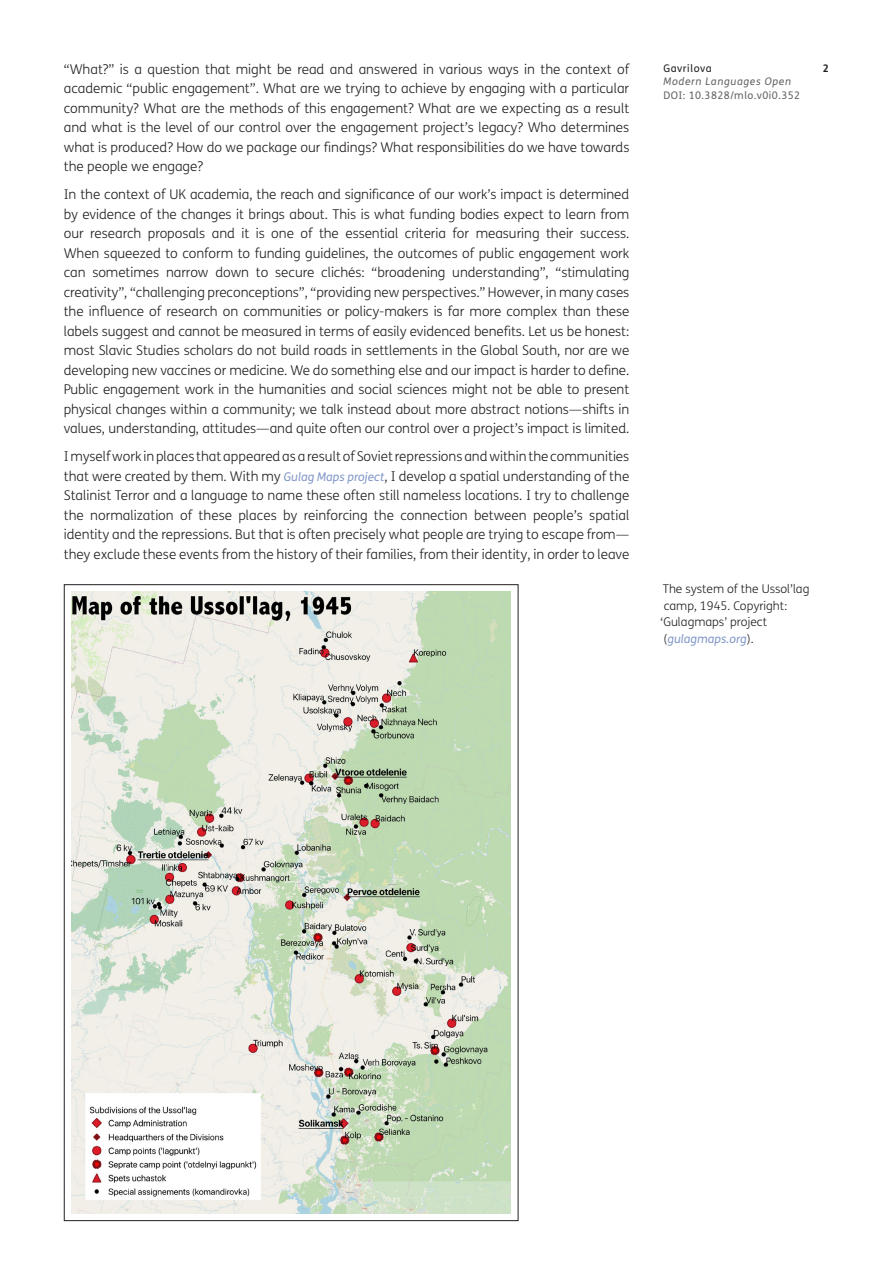
<style>
.page{position:relative;width:893px;height:1263px;background:#fff}
.page>*{position:absolute;margin:0;border:0;box-sizing:border-box;transform-origin:0 0}
.Body_Copy{font:300 13.5px/19.5px "FS Me";color:#231f20;text-align:justify}
.Figure_copy{font:300 12px/16.5px "FS Me";color:#231f20}
.t1{font:10.5px "FS Me";letter-spacing:.045em;color:#636366}
.t2{font:italic 10.5px "FS Me";letter-spacing:.06em;color:#636366}
.t3{font:10.5px "FS Me";letter-spacing:.06em;color:#231f20}
.Folio{font:700 10.5px "FS Me";color:#231f20}
.s1{font-weight:400;font-style:italic;font-size:12px;color:#8298c8}
.s2{font-weight:400;font-style:italic;color:#8298c8}
</style>
<div class="page">
<img style="left:71px;top:592px;width:440px;height:621px">
<p class="Body_Copy" style="left:64px;top:60px;width:567px">“What?” is a question that might be read and answered in various ways in the context of academic “public engagement”. What are we trying to achieve by engaging with a particular community? What are the methods of this engagement? What are we expecting as a result and what is the level of our control over the engagement project’s legacy? Who determines what is produced? How do we package our findings? What responsibilities do we have towards the people we engage?</p>
<p class="Body_Copy" style="left:64px;top:185px;width:567px">In the context of UK academia, the reach and significance of our work’s impact is determined by evidence of the changes it brings about. This is what funding bodies expect to learn from our research proposals and it is one of the essential criteria for measuring their success.<br>When squeezed to conform to funding guidelines, the outcomes of public engagement work can sometimes narrow down to secure clichés: “broadening understanding”, “stimulating creativity”, “challenging preconceptions”, “providing new perspectives.” However, in many cases the influence of research on communities or policy-makers is far more complex than these labels suggest and cannot be measured in terms of easily evidenced benefits. Let us be honest: most Slavic Studies scholars do not build roads in settlements in the Global South, nor are we developing new vaccines or medicine. We do something else and our impact is harder to define.<br>Public engagement work in the humanities and social sciences might not be able to present physical changes within a community; we talk instead about more abstract notions—shifts in values, understanding, attitudes—and quite often our control over a project’s impact is limited.</p>
<p class="Body_Copy" style="left:64px;top:447px;width:567px">I myself work in places that appeared as a result of Soviet repressions and within the communities that were created by them. With my <span class="s1">Gulag Maps project</span>, I develop a spatial understanding of the Stalinist Terror and a language to name these often still nameless locations. I try to challenge the normalization of these places by reinforcing the connection between people’s spatial identity and the repressions. But that is often precisely what people are trying to escape from— they exclude these events from the history of their families, from their identity, in order to leave</p>
<p class="t3" style="left:663px;top:62px;width:50px">Gavrilova</p>
<p class="Folio" style="left:823px;top:61px;width:8px">2</p>
<p class="t2" style="left:663px;top:75px;width:129px">Modern Languages Open</p>
<p class="t1" style="left:663px;top:89px;width:138px">DOI: 10.3828/mlo.v0i0.352</p>
<p class="Figure_copy" style="left:661px;top:581px;width:150px">The system of the Ussol’lag camp, 1945. Copyright: ‘Gulagmaps’ project (<span class="s2">gulagmaps.org</span>).</p>
</div>
